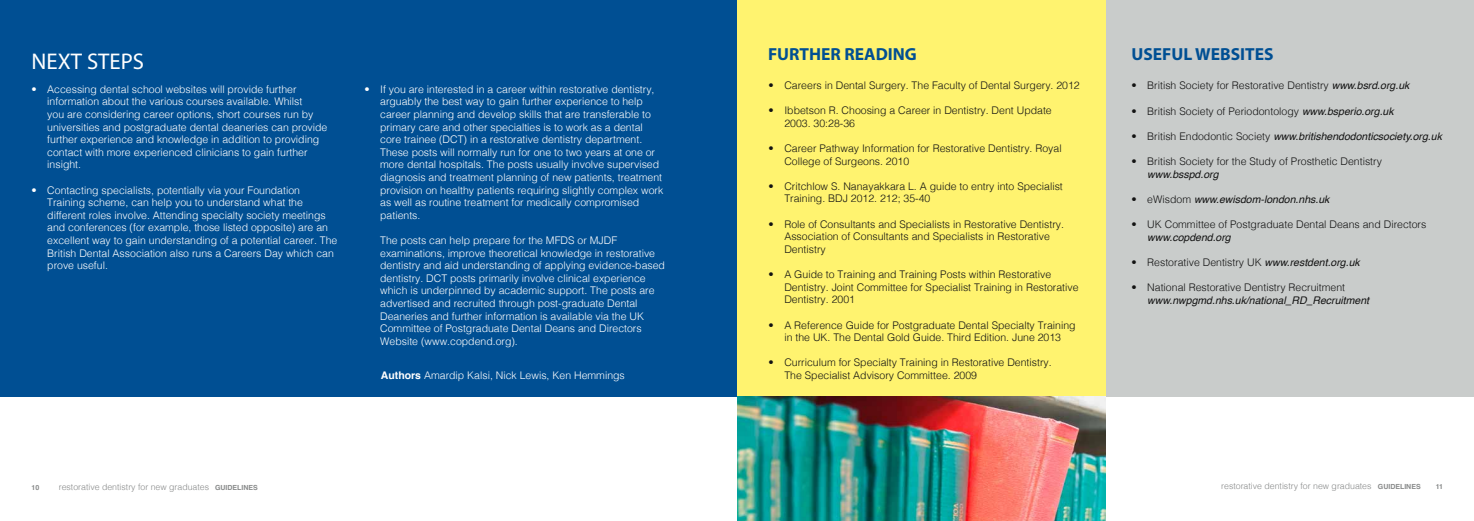
<style>
.page{position:relative;width:1474px;height:521px;background:#fff}
.page>*{position:absolute;margin:0;border:0;box-sizing:border-box;transform-origin:0 0}
.t1{font:22.75px "Myriad Pro";color:#fff}
.t2{font:700 17.5px "Myriad Pro";color:#004f93}
.t3{font:300 10.5px/12.6px "Helvetica";color:#fff}
.t4{font:300 10.5px/12.6px "Helvetica";color:#121212}
.t5{font:italic 10.5px "Helvetica";color:#121212}
.t6{font:300 8.75px "Helvetica";color:#888a8a}
.t7{font:700 7px "Helvetica";color:#888a8a}
.s1{font-weight:700}
.s2{font-weight:400;font-style:italic}
.s3{font-weight:300;font-style:normal}
.s4{font-weight:700;font-size:7px}
</style>
<div class="page">
<div style="left:0;top:0;width:737px;height:397px;background:#004f93"></div>
<div style="left:1105px;top:0;width:368px;height:397px;background:#c9cccb"></div>
<div style="left:737px;top:0;width:368px;height:397px;background:#fff36f"></div>
<img style="left:737px;top:397px;width:368px;height:124px">
<h1 class="t1" style="left:32px;top:47px;width:114px">NEXT STEPS</h1>
<p class="t3" style="left:47px;top:82px;width:282px;text-indent:-16px">• Accessing dental school websites will provide further information about the various courses available. Whilst<br>you are considering career options, short courses run by universities and postgraduate dental deaneries can provide further experience and knowledge in addition to providing contact with more experienced clinicians to gain further insight.</p>
<p class="t3" style="left:47px;top:183px;width:292px;text-indent:-16px">• Contacting specialists, potentially via your Foundation Training scheme, can help you to understand what the different roles involve. Attending specialty society meetings and conferences (for example, those listed opposite) are an excellent way to gain understanding of a potential career. The British Dental Association also runs a Careers Day which can prove useful.</p>
<p class="t3" style="left:380px;top:82px;width:284px;text-indent:-16px">• If you are interested in a career within restorative dentistry, arguably the best way to gain further experience to help career planning and develop skills that are transferable to primary care and other specialties is to work as a dental core trainee (DCT) in a restorative dentistry department.<br>These posts will normally run for one to two years at one or more dental hospitals. The posts usually involve supervised diagnosis and treatment planning of new patients, treatment provision on healthy patients requiring slightly complex work as well as routine treatment for medically compromised patients.</p>
<p class="t3" style="left:380px;top:233px;width:286px">The posts can help prepare for the MFDS or MJDF examinations, improve theoretical knowledge in restorative dentistry and aid understanding of applying evidence-based dentistry. DCT posts primarily involve clinical experience which is underpinned by academic support. The posts are advertised and recruited through post-graduate Dental Deaneries and further information is available via the UK Committee of Postgraduate Dental Deans and Directors Website (www.copdend.org).</p>
<p class="t3" style="left:381px;top:369px;width:245px"><span class="s1">Authors</span> Amardip Kalsi, Nick Lewis, Ken Hemmings</p>
<h2 class="t2" style="left:768px;top:43px;width:150px">FURTHER READING</h2>
<h2 class="t2" style="left:1131px;top:43px;width:143px">USEFUL WEBSITES</h2>
<p class="t4" style="left:768px;top:78px;width:313px">• Careers in Dental Surgery. The Faculty of Dental Surgery. 2012</p>
<p class="t4" style="left:784px;top:103px;width:269px;text-indent:-16px">• Ibbetson R. Choosing a Career in Dentistry. Dent Update<br>2003. 30:28-36</p>
<p class="t4" style="left:784px;top:141px;width:279px;text-indent:-16px">• Career Pathway Information for Restorative Dentistry. Royal<br>College of Surgeons. 2010</p>
<p class="t4" style="left:784px;top:179px;width:280px;text-indent:-16px">• Critchlow S. Nanayakkara L. A guide to entry into Specialist<br>Training. BDJ 2012. 212; 35-40</p>
<p class="t4" style="left:784px;top:217px;width:281px;text-indent:-16px">• Role of Consultants and Specialists in Restorative Dentistry.<br>Association of Consultants and Specialists in Restorative<br>Dentistry</p>
<p class="t4" style="left:784px;top:267px;width:296px;text-indent:-16px">• A Guide to Training and Training Posts within Restorative<br>Dentistry. Joint Committee for Specialist Training in Restorative<br>Dentistry. 2001</p>
<p class="t4" style="left:768px;top:318px;width:308px;text-align:center">• A Reference Guide for Postgraduate Dental Specialty Training in the UK. The Dental Gold Guide. Third Edition. June 2013</p>
<p class="t4" style="left:784px;top:355px;width:269px;text-indent:-16px">• Curriculum for Specialty Training in Restorative Dentistry.<br>The Specialist Advisory Committee. 2009</p>
<p class="t4" style="left:1131px;top:79px;width:279px">• British Society for Restorative Dentistry <span class="s2">www.bsrd.org.uk</span></p>
<p class="t4" style="left:1131px;top:104px;width:264px">• British Society of Periodontology <span class="s2">www.bsperio.org.uk</span></p>
<p class="t5" style="left:1131px;top:128px;width:312px"><span class="s3">• British Endodontic Society</span> www.britishendodonticsociety.org.uk</p>
<p class="t4" style="left:1131px;top:154px;width:252px">• British Society for the Study of Prosthetic Dentistry</p>
<p class="t5" style="left:1147px;top:166px;width:73px">www.bsspd.org</p>
<p class="t5" style="left:1131px;top:191px;width:199px"><span class="s3">• eWisdom</span> www.ewisdom-london.nhs.uk</p>
<p class="t4" style="left:1131px;top:217px;width:296px">• UK Committee of Postgraduate Dental Deans and Directors</p>
<p class="t5" style="left:1147px;top:229px;width:85px">www.copdend.org</p>
<p class="t4" style="left:1131px;top:255px;width:230px">• Restorative Dentistry UK <span class="s2">www.restdent.org.uk</span></p>
<p class="t4" style="left:1131px;top:280px;width:215px">• National Restorative Dentistry Recruitment</p>
<p class="t5" style="left:1147px;top:292px;width:223px">www.nwpgmd.nhs.uk/national_RD_Recruitment</p>
<p class="t7" style="left:32px;top:482px;width:9px">10</p>
<p class="t6" style="left:59px;top:479px;width:200px">restorative dentistry for new graduates <span class="s4">GUIDELINES</span></p>
<p class="t6" style="left:1221px;top:479px;width:201px">restorative dentistry for new graduates <span class="s4">GUIDELINES</span></p>
<p class="t7" style="left:1435px;top:481px;width:9px">11</p>
</div>
